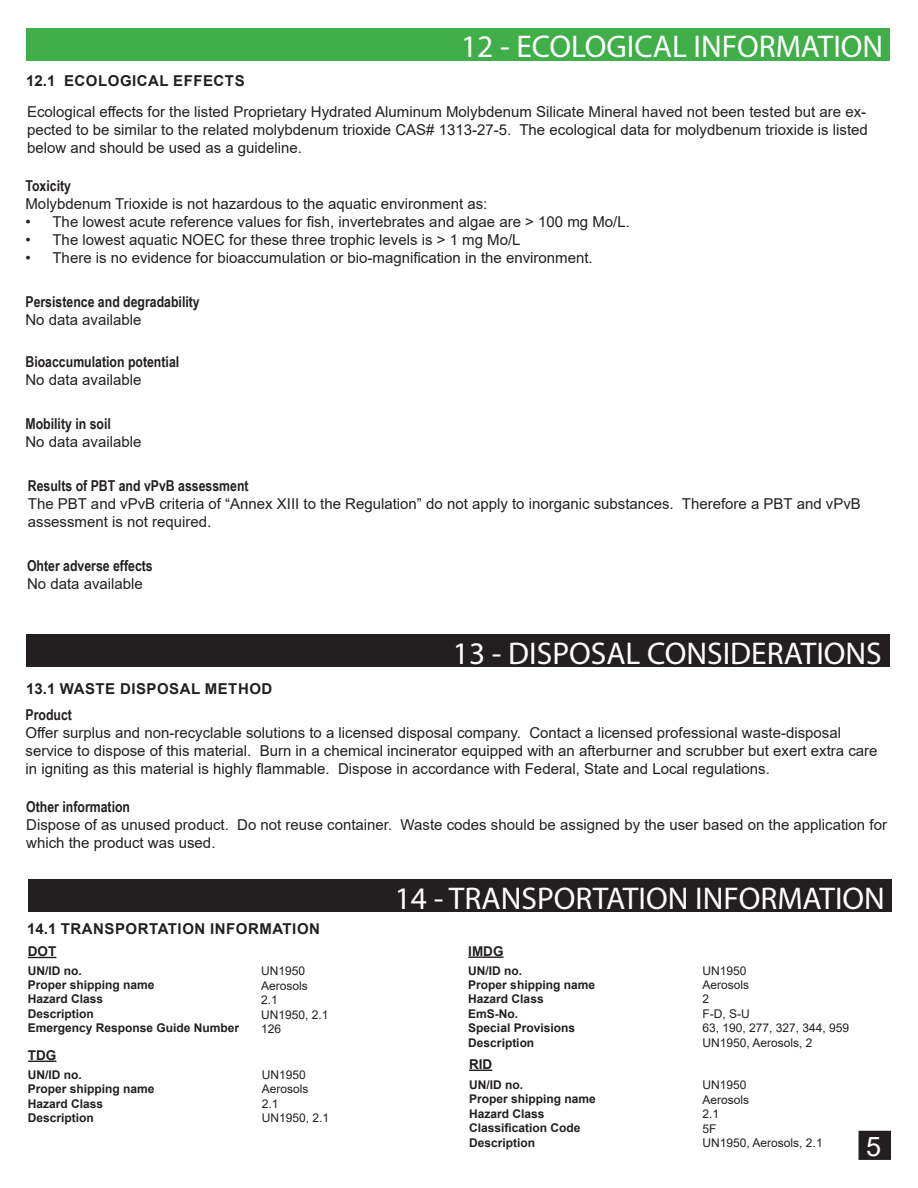
<style>
.page{position:relative;width:918px;height:1188px;background:#fff}
.page>*{position:absolute;margin:0;border:0;box-sizing:border-box;transform-origin:0 0}
.t1{font:31.5px "Myriad Pro";color:#fff}
.t2{font:27px "Arial";color:#fff}
.t3{font:15px/18px "Arial";color:#231f20}
.t4{font:700 15px "Arial Narrow";color:#231f20}
.t5{font:700 15px "Arial";letter-spacing:.035em;color:#231f20}
.t6{font:700 13.5px "Arial";color:#231f20}
.t7{font:700 12px "Arial";color:#231f20}
.t8{font:12px "Arial";color:#231f20}
</style>
<div class="page">
<div style="left:859px;top:1132px;width:31px;height:27px;background:#231f20"></div>
<div style="left:859px;top:1131px;width:32px;height:29px;border:2px solid #231f20"></div>
<div style="left:26px;top:28px;width:864px;height:33px;background:#40ae49"></div>
<div style="left:26px;top:635px;width:864px;height:32px;background:#231f20"></div>
<div style="left:28px;top:880px;width:863px;height:32px;background:#231f20"></div>
<svg style="left:28px;top:957px;width:28px;height:1px"></svg>
<hr style="left:468px;top:956px;width:36px;height:2px;background:#231f20">
<svg style="left:28px;top:1061px;width:28px;height:1px"></svg>
<svg style="left:469px;top:1070px;width:23px;height:1px"></svg>
<p class="t5" style="left:26px;top:70px;width:220px">12.1 ECOLOGICAL EFFECTS</p>
<p class="t1" style="left:461px;top:27px;width:424px">12 - ECOLOGICAL INFORMATION</p>
<p class="t3" style="left:27px;top:102px;width:842px;text-align:justify">Ecological effects for the listed Proprietary Hydrated Aluminum Molybdenum Silicate Mineral haved not been tested but are ex&shy;pected to be similar to the related molybdenum trioxide CAS# 1313-27-5. The ecological data for molydbenum trioxide is listed below and should be used as a guideline.</p>
<p class="t4" style="left:26px;top:175px;width:47px">Toxicity</p>
<p class="t3" style="left:26px;top:195px;width:463px">Molybdenum Trioxide is not hazardous to the aquatic environment as:</p>
<p class="t3" style="left:26px;top:213px;width:606px">• The lowest acute reference values for fish, invertebrates and algae are &gt; 100 mg Mo/L.</p>
<p class="t3" style="left:26px;top:231px;width:497px">• The lowest aquatic NOEC for these three trophic levels is &gt; 1 mg Mo/L</p>
<p class="t3" style="left:26px;top:249px;width:569px">• There is no evidence for bioaccumulation or bio-magnification in the environment.</p>
<p class="t4" style="left:26px;top:290px;width:176px">Persistence and degradability</p>
<p class="t3" style="left:26px;top:311px;width:117px">No data available</p>
<p class="t4" style="left:26px;top:350px;width:155px">Bioaccumulation potential</p>
<p class="t3" style="left:26px;top:370px;width:117px">No data available</p>
<p class="t4" style="left:26px;top:413px;width:87px">Mobility in soil</p>
<p class="t3" style="left:26px;top:433px;width:117px">No data available</p>
<p class="t4" style="left:28px;top:474px;width:222px">Results of PBT and vPvB assessment</p>
<p class="t3" style="left:28px;top:494px;width:834px">The PBT and vPvB criteria of “Annex XIII to the Regulation” do not apply to inorganic substances. Therefore a PBT and vPvB assessment is not required.</p>
<p class="t4" style="left:27px;top:554px;width:127px">Ohter adverse effects</p>
<p class="t3" style="left:27px;top:574px;width:117px">No data available</p>
<p class="t1" style="left:453px;top:634px;width:430px">13 - DISPOSAL CONSIDERATIONS</p>
<p class="t5" style="left:26px;top:678px;width:248px">13.1 WASTE DISPOSAL METHOD</p>
<p class="t4" style="left:26px;top:704px;width:48px">Product</p>
<p class="t3" style="left:26px;top:724px;width:854px">Offer surplus and non-recyclable solutions to a licensed disposal company. Contact a licensed professional waste-disposal service to dispose of this material. Burn in a chemical incinerator equipped with an afterburner and scrubber but exert extra care in igniting as this material is highly flammable. Dispose in accordance with Federal, State and Local regulations.</p>
<p class="t4" style="left:26px;top:796px;width:105px">Other information</p>
<p class="t3" style="left:26px;top:816px;width:862px">Dispose of as unused product. Do not reuse container. Waste codes should be assigned by the user based on the application for which the product was used.</p>
<p class="t1" style="left:395px;top:879px;width:492px">14 - TRANSPORTATION INFORMATION</p>
<p class="t6" style="left:28px;top:942px;width:30px">DOT</p>
<p class="t8" style="left:261px;top:963px;width:46px">UN1950</p>
<p class="t8" style="left:261px;top:977px;width:48px">Aerosols</p>
<p class="t8" style="left:261px;top:992px;width:18px">2.1</p>
<p class="t8" style="left:261px;top:1006px;width:69px">UN1950, 2.1</p>
<p class="t8" style="left:261px;top:1020px;width:22px">126</p>
<p class="t5" style="left:27px;top:918px;width:294px">14.1 TRANSPORTATION INFORMATION</p>
<p class="t6" style="left:468px;top:942px;width:37px">IMDG</p>
<p class="t7" style="left:28px;top:962px;width:55px">UN/ID no.</p>
<p class="t7" style="left:28px;top:976px;width:128px">Proper shipping name</p>
<p class="t7" style="left:28px;top:991px;width:77px">Hazard Class</p>
<p class="t7" style="left:28px;top:1005px;width:68px">Description</p>
<p class="t7" style="left:28px;top:1020px;width:213px">Emergency Response Guide Number</p>
<p class="t7" style="left:468px;top:962px;width:55px">UN/ID no.</p>
<p class="t7" style="left:468px;top:976px;width:128px">Proper shipping name</p>
<p class="t7" style="left:468px;top:991px;width:77px">Hazard Class</p>
<p class="t7" style="left:468px;top:1005px;width:52px">EmS-No.</p>
<p class="t7" style="left:468px;top:1020px;width:108px">Special Provisions</p>
<p class="t7" style="left:468px;top:1034px;width:68px">Description</p>
<p class="t8" style="left:702px;top:962px;width:46px">UN1950</p>
<p class="t8" style="left:702px;top:977px;width:48px">Aerosols</p>
<p class="t8" style="left:702px;top:991px;width:8px">2</p>
<p class="t8" style="left:702px;top:1005px;width:49px">F-D, S-U</p>
<p class="t8" style="left:702px;top:1020px;width:148px">63, 190, 277, 327, 344, 959</p>
<p class="t8" style="left:702px;top:1034px;width:112px">UN1950, Aerosols, 2</p>
<p class="t6" style="left:28px;top:1046px;width:30px">TDG</p>
<p class="t6" style="left:469px;top:1055px;width:25px">RID</p>
<p class="t7" style="left:28px;top:1066px;width:55px">UN/ID no.</p>
<p class="t7" style="left:28px;top:1080px;width:128px">Proper shipping name</p>
<p class="t7" style="left:28px;top:1095px;width:77px">Hazard Class</p>
<p class="t7" style="left:28px;top:1109px;width:68px">Description</p>
<p class="t8" style="left:262px;top:1066px;width:46px">UN1950</p>
<p class="t8" style="left:262px;top:1081px;width:48px">Aerosols</p>
<p class="t8" style="left:262px;top:1095px;width:18px">2.1</p>
<p class="t8" style="left:262px;top:1109px;width:69px">UN1950, 2.1</p>
<p class="t7" style="left:469px;top:1076px;width:55px">UN/ID no.</p>
<p class="t7" style="left:469px;top:1091px;width:128px">Proper shipping name</p>
<p class="t7" style="left:469px;top:1105px;width:77px">Hazard Class</p>
<p class="t7" style="left:469px;top:1119px;width:113px">Classification Code</p>
<p class="t7" style="left:469px;top:1134px;width:68px">Description</p>
<p class="t8" style="left:703px;top:1077px;width:46px">UN1950</p>
<p class="t8" style="left:703px;top:1091px;width:48px">Aerosols</p>
<p class="t8" style="left:703px;top:1106px;width:18px">2.1</p>
<p class="t8" style="left:703px;top:1120px;width:16px">5F</p>
<p class="t8" style="left:703px;top:1135px;width:122px">UN1950, Aerosols, 2.1</p>
<p class="t2" style="left:866px;top:1128px;width:17px">5</p>
</div>
